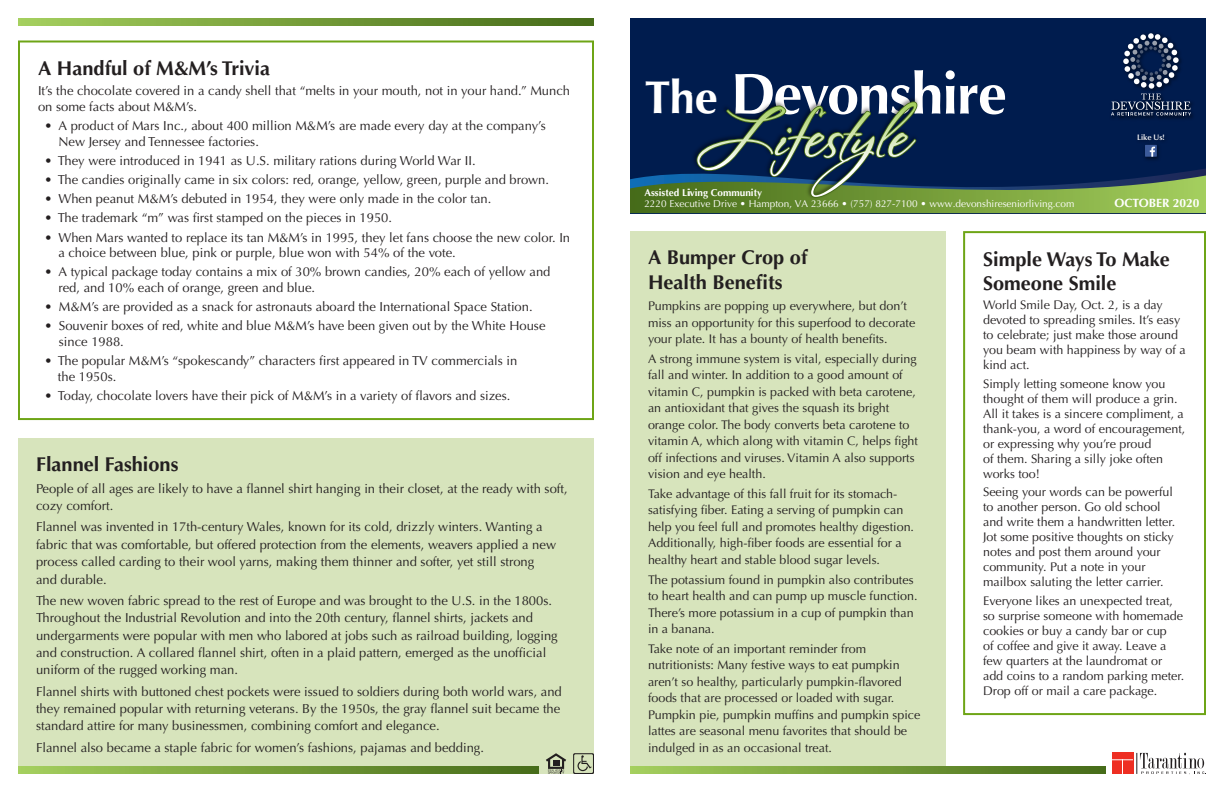
<style>
.page{position:relative;width:1224px;height:792px;background:#fff}
.page>*{position:absolute;margin:0;border:0;box-sizing:border-box;transform-origin:0 0}
.t1{font:700 57.7px "Optima LT Std";letter-spacing:-.02em;color:#fff}
.t2{font:700 20px/25.4px "Optima LT Std";color:#231f20}
.t3{font:13px/17.5px "Optima LT Std";color:#231f20}
.t4{font:12.5px/16.4px "Optima LT Std";color:#231f20}
.t5{font:700 12px "Optima LT Std";color:#fff}
.t6{font:10px "Optima LT Std";color:#fff}
.t7{font:700 10px "Optima LT Std";color:#fff}
.t8{font:600 8px "Optima LT Std";color:#fff}
.s1{font-size:46.1px}
</style>
<div class="page">
<div style="left:630px;top:18px;width:576px;height:195px;background:#001c4e"></div>
<svg style="left:630px;top:33px;width:576px;height:180px"></svg>
<div style="left:630px;top:231px;width:315px;height:543px;background:#d7e4bc"></div>
<div style="left:18px;top:40px;width:576px;height:380px;border:2px solid #6ea516"></div>
<div style="left:18px;top:438px;width:576px;height:336px;background:#d7e4bc"></div>
<div style="left:963px;top:231px;width:243px;height:484px;border:2px solid #6ea516"></div>
<svg style="left:18px;top:18px;width:576px;height:7px;background:#749c3a"></svg>
<svg style="left:630px;top:767px;width:475px;height:7px;background:#749c3a"></svg>
<svg style="left:18px;top:767px;width:521px;height:7px;background:#749c3a"></svg>
<svg style="left:546px;top:753px;width:20px;height:21px"></svg>
<svg style="left:573px;top:753px;width:21px;height:21px"></svg>
<svg style="left:1112px;top:753px;width:94px;height:22px"></svg>
<h2 class="t2" style="left:38px;top:56px;width:234px">A Handful of M&amp;M’s Trivia</h2>
<p class="t3" style="left:38px;top:83px;width:533px;line-height:15.6px">It’s the chocolate covered in a candy shell that “melts in your mouth, not in your hand.” Munch on some facts about M&amp;M’s.</p>
<p class="t3" style="left:58px;top:118px;width:489px;line-height:15.6px;text-indent:-14px">• A product of Mars Inc., about 400 million M&amp;M’s are made every day at the company’s<br>New Jersey and Tennessee factories.</p>
<p class="t3" style="left:44px;top:152px;width:433px">• They were introduced in 1941 as U.S. military rations during World War II.</p>
<p class="t3" style="left:44px;top:171px;width:506px">• The candies originally came in six colors: red, orange, yellow, green, purple and brown.</p>
<p class="t3" style="left:44px;top:190px;width:448px">• When peanut M&amp;M’s debuted in 1954, they were only made in the color tan.</p>
<p class="t3" style="left:44px;top:210px;width:349px">• The trademark “m” was first stamped on the pieces in 1950.</p>
<p class="t3" style="left:58px;top:230px;width:513px;line-height:15.6px;text-indent:-14px">• When Mars wanted to replace its tan M&amp;M’s in 1995, they let fans choose the new color. In a choice between blue, pink or purple, blue won with 54% of the vote.</p>
<p class="t3" style="left:58px;top:264px;width:494px;line-height:15.6px;text-indent:-14px">• A typical package today contains a mix of 30% brown candies, 20% each of yellow and red, and 10% each of orange, green and blue.</p>
<p class="t3" style="left:44px;top:298px;width:490px">• M&amp;M’s are provided as a snack for astronauts aboard the International Space Station.</p>
<p class="t3" style="left:59px;top:318px;width:488px;line-height:15.6px;text-indent:-14px">• Souvenir boxes of red, white and blue M&amp;M’s have been given out by the White House since 1988.</p>
<p class="t3" style="left:58px;top:353px;width:461px;line-height:15.6px;text-indent:-13px">• The popular M&amp;M’s “spokescandy” characters first appeared in TV commercials in the 1950s.</p>
<p class="t3" style="left:44px;top:387px;width:467px">• Today, chocolate lovers have their pick of M&amp;M’s in a variety of flavors and sizes.</p>
<h2 class="t2" style="left:36px;top:452px;width:144px">Flannel Fashions</h2>
<p class="t3" style="left:36px;top:480px;width:533px">People of all ages are likely to have a flannel shirt hanging in their closet, at the ready with soft, cozy comfort.</p>
<p class="t3" style="left:36px;top:518px;width:522px">Flannel was invented in 17th-century Wales, known for its cold, drizzly winters. Wanting a fabric that was comfortable, but offered protection from the elements, weavers applied a new process called carding to their wool yarns, making them thinner and softer, yet still strong and durable.</p>
<p class="t3" style="left:36px;top:592px;width:523px">The new woven fabric spread to the rest of Europe and was brought to the U.S. in the 1800s.<br>Throughout the Industrial Revolution and into the 20th century, flannel shirts, jackets and undergarments were popular with men who labored at jobs such as railroad building, logging and construction. A collared flannel shirt, often in a plaid pattern, emerged as the unofficial uniform of the rugged working man.</p>
<p class="t3" style="left:36px;top:683px;width:527px;text-align:justify">Flannel shirts with buttoned chest pockets were issued to soldiers during both world wars, and they remained popular with returning veterans. By the 1950s, the gray flannel suit became the standard attire for many businessmen, combining comfort and elegance.</p>
<p class="t3" style="left:36px;top:739px;width:450px">Flannel also became a staple fabric for women’s fashions, pajamas and bedding.</p>
<h1 class="t1" style="left:645px;top:60px;width:364px"><span class="s1">The</span> Devonshire</h1>
<p class="t7" style="left:644px;top:187px;width:119px">Assisted Living Community</p>
<p class="t6" style="left:644px;top:198px;width:432px">2220 Executive Drive • Hampton, VA 23666 • (757) 827-7100 • www.devonshireseniorliving.com</p>
<p class="t8" style="left:1137px;top:133px;width:29px">Like Us!</p>
<p class="t5" style="left:1115px;top:196px;width:86px">OCTOBER 2020</p>
<h2 class="t2" style="left:648px;top:245px;width:161px">A Bumper Crop of<br>Health Benefits</h2>
<p class="t4" style="left:648px;top:298px;width:269px">Pumpkins are popping up everywhere, but don’t miss an opportunity for this superfood to decorate your plate. It has a bounty of health benefits.</p>
<p class="t4" style="left:648px;top:351px;width:272px">A strong immune system is vital, especially during fall and winter. In addition to a good amount of vitamin C, pumpkin is packed with beta carotene, an antioxidant that gives the squash its bright orange color. The body converts beta carotene to vitamin A, which along with vitamin C, helps fight off infections and viruses. Vitamin A also supports vision and eye health.</p>
<p class="t4" style="left:648px;top:486px;width:268px">Take advantage of this fall fruit for its stomach&shy;satisfying fiber. Eating a serving of pumpkin can help you feel full and promotes healthy digestion.<br>Additionally, high-fiber foods are essential for a healthy heart and stable blood sugar levels.</p>
<p class="t4" style="left:648px;top:571px;width:271px">The potassium found in pumpkin also contributes to heart health and can pump up muscle function.<br>There’s more potassium in a cup of pumpkin than in a banana.</p>
<p class="t4" style="left:648px;top:641px;width:274px">Take note of an important reminder from nutritionists: Many festive ways to eat pumpkin aren’t so healthy, particularly pumpkin-flavored foods that are processed or loaded with sugar.<br>Pumpkin pie, pumpkin muffins and pumpkin spice lattes are seasonal menu favorites that should be indulged in as an occasional treat.</p>
<h2 class="t2" style="left:983px;top:247px;width:188px;line-height:24px">Simple Ways To Make<br>Someone Smile</h2>
<p class="t4" style="left:983px;top:298px;width:204px;line-height:15px">World Smile Day, Oct. 2, is a day devoted to spreading smiles. It’s easy to celebrate; just make those around you beam with happiness by way of a kind act.</p>
<p class="t4" style="left:983px;top:376px;width:204px;line-height:15px">Simply letting someone know you thought of them will produce a grin.<br>All it takes is a sincere compliment, a thank-you, a word of encouragement, or expressing why you’re proud<br>of them. Sharing a silly joke often works too!</p>
<p class="t4" style="left:983px;top:485px;width:194px;line-height:15px">Seeing your words can be powerful to another person. Go old school and write them a handwritten letter.<br>Jot some positive thoughts on sticky notes and post them around your community. Put a note in your mailbox saluting the letter carrier.</p>
<p class="t4" style="left:983px;top:594px;width:203px;line-height:15px">Everyone likes an unexpected treat, so surprise someone with homemade cookies or buy a candy bar or cup<br>of coffee and give it away. Leave a few quarters at the laundromat or add coins to a random parking meter.<br>Drop off or mail a care package.</p>
</div>
